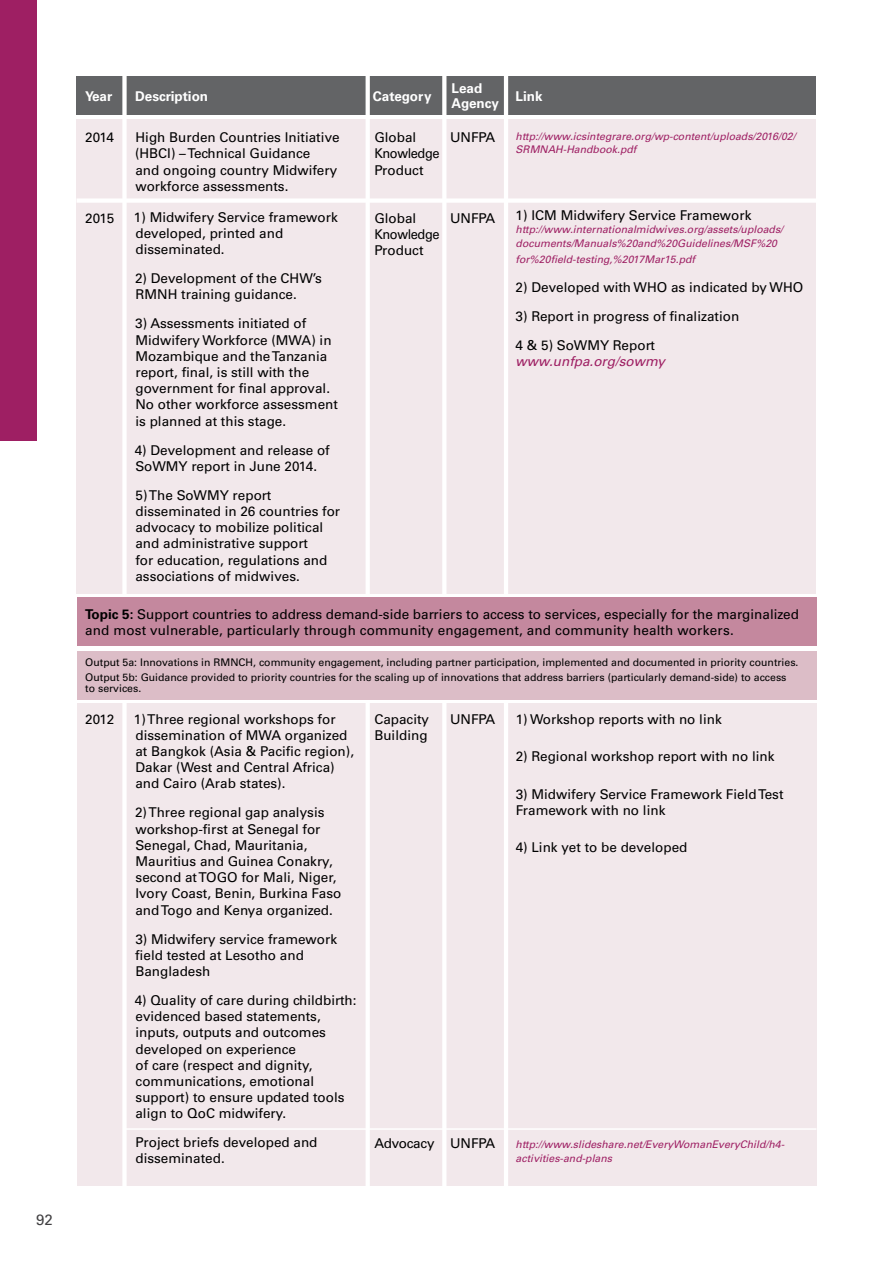
<style>
.page{position:relative;width:893px;height:1263px;background:#fff}
.page>*{position:absolute;margin:0;border:0;box-sizing:border-box;transform-origin:0 0}
.t1{font:500 15px "Univers CE";color:#414042}
.t2{font:500 13.5px/16.2px "Univers CE";color:#000}
.t3{font:700 13.5px/15px "Univers CE";color:#fff}
.t4{font:italic 13.5px "Univers";color:#9e1f63}
.t5{font:500 13.5px/16.2px "Univers CE";letter-spacing:-.03em;color:#000;scale:.95 1}
.t6{font:500 13.5px "Univers CE";letter-spacing:-.02em;color:#000}
.t7{font:italic 10.5px/13.5px "Univers CE";color:#9e1f63}
.t8{font:500 10.5px/14.7px "Univers CE";color:#000}
.s1{font-weight:700}
</style>
<div class="page">
<div style="left:77px;top:703px;width:739px;height:483px;background:#f2e8eb"></div>
<div style="left:77px;top:119px;width:739px;height:474px;background:#f2e8eb"></div>
<div style="left:77px;top:77px;width:739px;height:38px;background:#636466"></div>
<hr style="left:366px;top:72px;width:4px;height:1121px;background:#fff">
<div style="left:122px;top:72px;width:5px;height:1121px;background:#fff"></div>
<hr style="left:442px;top:72px;width:4px;height:1121px;background:#fff">
<hr style="left:504px;top:72px;width:4px;height:1121px;background:#fff">
<div style="left:77px;top:597px;width:739px;height:49px;background:#c4889e"></div>
<div style="left:77px;top:651px;width:739px;height:48px;background:#dcbdc7"></div>
<div style="left:77px;top:198px;width:739px;height:5px;background:#fff"></div>
<hr style="left:125px;top:1128px;width:691px;height:2px;background:#fff">
<div style="left:0;top:0;width:36px;height:440px;background:#9e1f63"></div>
<p class="t1" style="left:36px;top:1211px;width:18px">92</p>
<p class="t3" style="left:452px;top:81px;width:49px">Lead<br>Agency</p>
<p class="t3" style="left:85px;top:89px;width:29px">Year</p>
<p class="t3" style="left:135px;top:89px;width:74px">Description</p>
<p class="t3" style="left:373px;top:89px;width:60px">Category</p>
<p class="t3" style="left:516px;top:89px;width:29px">Link</p>
<p class="t2" style="left:85px;top:130px;width:30px">2014</p>
<p class="t2" style="left:135px;top:130px;width:206px">High Burden Countries Initiative (HBCI) – Technical Guidance<br>and ongoing country Midwifery workforce assessments.</p>
<p class="t2" style="left:134px;top:209px;width:205px">1) Midwifery Service framework developed, printed and disseminated.</p>
<p class="t2" style="left:135px;top:271px;width:188px">2) Development of the CHW’s<br>RMNH training guidance.</p>
<p class="t2" style="left:135px;top:316px;width:204px">3) Assessments initiated of<br>Midwifery Workforce (MWA) in<br>Mozambique and the Tanzania report, final, is still with the government for final approval.<br>No other workforce assessment is planned at this stage.</p>
<p class="t2" style="left:135px;top:442px;width:197px">4) Development and release of<br>SoWMY report in June 2014.</p>
<p class="t2" style="left:135px;top:487px;width:206px">5) The SoWMY report disseminated in 26 countries for advocacy to mobilize political and administrative support<br>for education, regulations and associations of midwives.</p>
<p class="t2" style="left:374px;top:130px;width:67px">Global<br>Knowledge<br>Product</p>
<p class="t2" style="left:450px;top:130px;width:47px">UNFPA</p>
<p class="t7" style="left:516px;top:130px;width:281px">http://www.icsintegrare.org/wp-content/uploads/2016/02/<br>SRMNAH-Handbook.pdf</p>
<p class="t2" style="left:516px;top:207px;width:237px">1) ICM Midwifery Service Framework</p>
<p class="t7" style="left:516px;top:223px;width:269px">http://www.internationalmidwives.org/assets/uploads/ documents/Manuals%20and%20Guidelines/MSF%20</p>
<p class="t7" style="left:516px;top:253px;width:181px">for%20field-testing,%2017Mar15.pdf</p>
<p class="t2" style="left:516px;top:279px;width:289px">2) Developed with WHO as indicated by WHO</p>
<p class="t2" style="left:516px;top:302px;width:225px;line-height:29px">3) Report in progress of finalization<br>4 &amp; 5) SoWMY Report</p>
<p class="t4" style="left:516px;top:353px;width:151px">www.unfpa.org/sowmy</p>
<p class="t2" style="left:85px;top:210px;width:31px">2015</p>
<p class="t2" style="left:374px;top:210px;width:44px">Global</p>
<p class="t2" style="left:450px;top:210px;width:47px">UNFPA</p>
<p class="t5" style="left:374px;top:226px;width:70px">Knowledge<br>Product</p>
<p class="t2" style="left:85px;top:606px;width:715px"><span class="s1">Topic 5:</span> Support countries to address demand-side barriers to access to services, especially for the marginalized and most vulnerable, particularly through community engagement, and community health workers.</p>
<p class="t8" style="left:85px;top:656px;width:715px">Output 5a: Innovations in RMNCH, community engagement, including partner participation, implemented and documented in priority countries.<br>Output 5b: Guidance provided to priority countries for the scaling up of innovations that address barriers (particularly demand-side) to access</p>
<p class="t8" style="left:85px;top:681px;width:58px">to services.</p>
<p class="t2" style="left:134px;top:711px;width:222px">1) Three regional workshops for dissemination of MWA organized at Bangkok (Asia &amp; Pacific region),<br>Dakar (West and Central Africa) and Cairo (Arab states).</p>
<p class="t2" style="left:135px;top:805px;width:208px">2) Three regional gap analysis workshop-first at Senegal for<br>Senegal, Chad, Mauritania,<br>Mauritius and Guinea Conakry, second at TOGO for Mali, Niger,<br>Ivory Coast, Benin, Burkina Faso and Togo and Kenya organized.</p>
<p class="t2" style="left:135px;top:931px;width:203px">3) Midwifery service framework field tested at Lesotho and<br>Bangladesh</p>
<p class="t2" style="left:135px;top:992px;width:223px">4) Quality of care during childbirth: evidenced based statements, inputs, outputs and outcomes developed on experience<br>of care (respect and dignity, communications, emotional support) to ensure updated tools align to QoC midwifery.</p>
<p class="t2" style="left:135px;top:1135px;width:184px">Project briefs developed and disseminated.</p>
<p class="t2" style="left:516px;top:711px;width:208px">1) Workshop reports with no link</p>
<p class="t2" style="left:516px;top:748px;width:260px">2) Regional workshop report with no link</p>
<p class="t2" style="left:516px;top:786px;width:269px">3) Midwifery Service Framework Field Test<br>Framework with no link</p>
<p class="t2" style="left:516px;top:840px;width:173px">4) Link yet to be developed</p>
<p class="t2" style="left:85px;top:711px;width:31px">2012</p>
<p class="t2" style="left:374px;top:711px;width:56px">Capacity<br>Building</p>
<p class="t2" style="left:450px;top:711px;width:47px">UNFPA</p>
<p class="t6" style="left:374px;top:1135px;width:122px">Advocacy UNFPA</p>
<p class="t7" style="left:516px;top:1138px;width:270px">http://www.slideshare.net/EveryWomanEveryChild/h4- activities-and-plans</p>
</div>
